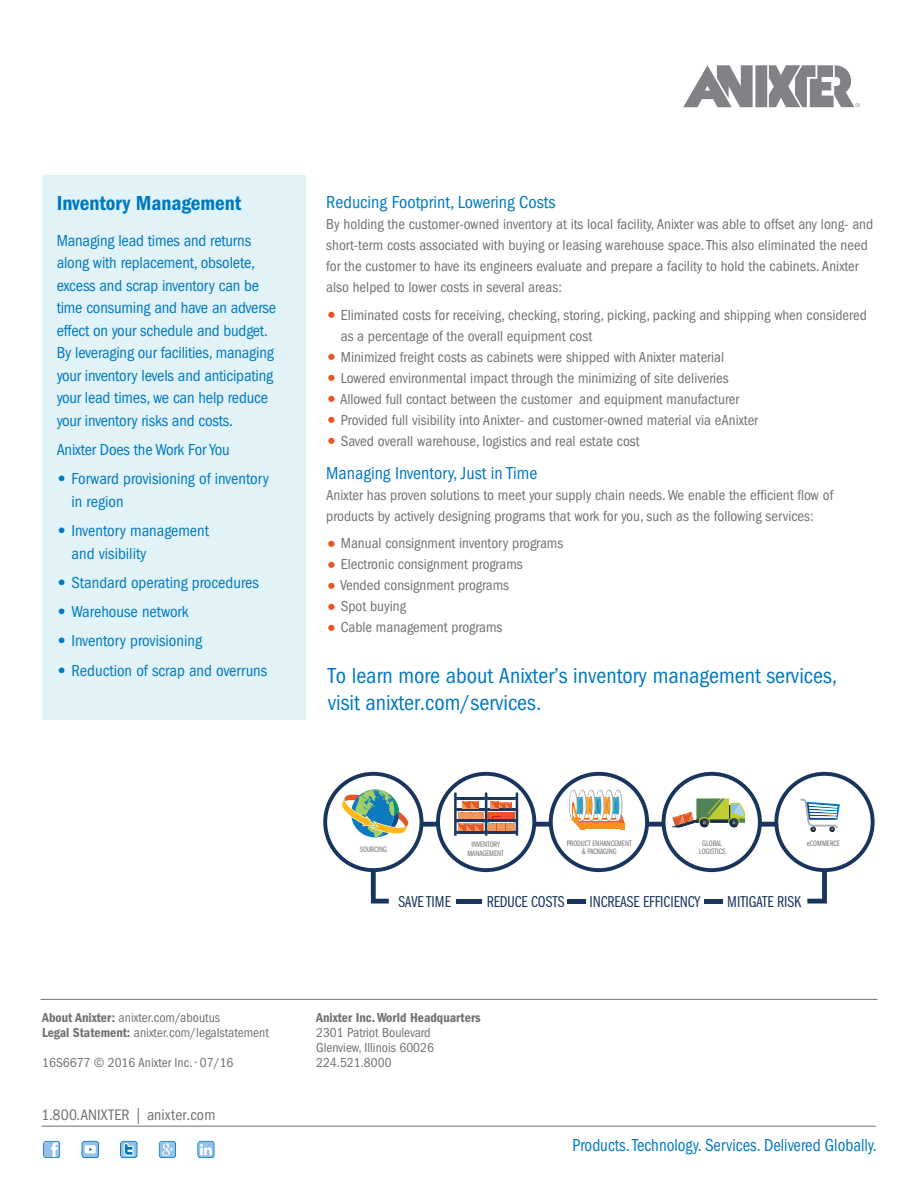
<style>
.page{position:relative;width:918px;height:1188px;background:#fff}
.page>*{position:absolute;margin:0;border:0;box-sizing:border-box;transform-origin:0 0}
.t1{font:condensed 22.5px/27px "ITC Franklin Gothic Std";color:#0079c1}
.t2{font:21px "ITC Franklin Gothic Std Dm Cd";color:#0079c1}
.t3{font:condensed 18px "ITC Franklin Gothic Std";color:#0079c1}
.t4{font:condensed 18px "ITC Franklin Gothic Std";color:#0079c1;scale:.93 1}
.t5{font:condensed 16.5px/22.5px "ITC Franklin Gothic Std";letter-spacing:-.01em;color:#0079c1}
.t6{font:16.35px "ITC Franklin Gothic Std Bk Cp";color:#18355e}
.t7{font:condensed 15.75px "ITC Franklin Gothic Std";letter-spacing:.01em;color:#717073}
.t8{font:condensed 15px/21px "ITC Franklin Gothic Std";color:#717073}
.t9{font:condensed 13.5px/15px "ITC Franklin Gothic Std";color:#717073}
.t10{font:13.5px "ITC Franklin Gothic Std Dm Cd";color:#717073}
.t11{font:8.25px/8.2px "ITC Franklin Gothic Std Bk Cp";color:#717073;text-align:center}
.s1{font-family:"ITC Franklin Gothic Std Hvy";font-stretch:normal;font-size:18px;color:#e75525}
.s2{font-family:"ITC Franklin Gothic Std Hvy";font-stretch:normal}
.s3{font-family:"ITC Franklin Gothic Std Dm Cd";font-stretch:normal}
</style>
<div class="page">
<hr style="left:40px;top:999px;width:838px;height:1px;background:#717073">
<hr style="left:41px;top:1126px;width:835px;height:1px;background:#717073">
<svg style="left:43px;top:1141px;width:17px;height:17px"></svg>
<svg style="left:120px;top:1141px;width:17px;height:17px"></svg>
<svg style="left:82px;top:1141px;width:17px;height:17px"></svg>
<svg style="left:159px;top:1141px;width:17px;height:17px"></svg>
<svg style="left:197px;top:1141px;width:18px;height:17px"></svg>
<div style="left:755px;top:65px;width:12px;height:42px;background:#808285"></div>
<svg style="left:683px;top:65px;width:70px;height:42px"></svg>
<svg style="left:769px;top:65px;width:91px;height:42px"></svg>
<div style="left:42px;top:176px;width:264px;height:544px;background:#e1f3f7"></div>
<svg style="left:323px;top:772px;width:100px;height:100px"></svg>
<svg style="left:774px;top:772px;width:101px;height:100px"></svg>
<svg style="left:662px;top:772px;width:100px;height:100px"></svg>
<svg style="left:549px;top:772px;width:100px;height:100px"></svg>
<svg style="left:436px;top:772px;width:100px;height:100px"></svg>
<div style="left:327px;top:776px;width:93px;height:92px;background:#fff;border-radius:50%"></div>
<div style="left:778px;top:776px;width:93px;height:92px;background:#fff;border-radius:50%"></div>
<div style="left:666px;top:776px;width:92px;height:92px;background:#fff;border-radius:50%"></div>
<div style="left:553px;top:776px;width:92px;height:92px;background:#fff;border-radius:50%"></div>
<div style="left:440px;top:776px;width:92px;height:92px;background:#fff;border-radius:50%"></div>
<svg style="left:340px;top:788px;width:500px;height:116px"></svg>
<p class="t3" style="left:326px;top:192px;width:231px">Reducing Footprint, Lowering Costs</p>
<p class="t8" style="left:326px;top:214px;width:549px">By holding the customer-owned inventory at its local facility, Anixter was able to offset any long- and short-term costs associated with buying or leasing warehouse space. This also eliminated the need for the customer to have its engineers evaluate and prepare a facility to hold the cabinets. Anixter also helped to lower costs in several areas:</p>
<p class="t8" style="left:341px;top:304px;width:528px;text-indent:-15px"><span class="s1">•</span> Eliminated costs for receiving, checking, storing, picking, packing and shipping when considered as a percentage of the overall equipment cost</p>
<p class="t8" style="left:326px;top:346px;width:399px"><span class="s1">•</span> Minimized freight costs as cabinets were shipped with Anixter material</p>
<p class="t8" style="left:326px;top:367px;width:404px"><span class="s1">•</span> Lowered environmental impact through the minimizing of site deliveries</p>
<p class="t8" style="left:326px;top:388px;width:415px"><span class="s1">•</span> Allowed full contact between the customer and equipment manufacturer</p>
<p class="t8" style="left:326px;top:409px;width:433px"><span class="s1">•</span> Provided full visibility into Anixter- and customer-owned material via eAnixter</p>
<p class="t8" style="left:326px;top:430px;width:315px"><span class="s1">•</span> Saved overall warehouse, logistics and real estate cost</p>
<p class="t3" style="left:326px;top:463px;width:213px">Managing Inventory, Just in Time</p>
<p class="t8" style="left:326px;top:484px;width:509px">Anixter has proven solutions to meet your supply chain needs. We enable the efficient flow of products by actively designing programs that work for you, such as the following services:</p>
<p class="t8" style="left:326px;top:533px;width:239px"><span class="s1">•</span> Manual consignment inventory programs</p>
<p class="t8" style="left:326px;top:554px;width:198px"><span class="s1">•</span> Electronic consignment programs</p>
<p class="t8" style="left:326px;top:575px;width:184px"><span class="s1">•</span> Vended consignment programs</p>
<p class="t8" style="left:326px;top:596px;width:81px"><span class="s1">•</span> Spot buying</p>
<p class="t8" style="left:326px;top:617px;width:178px"><span class="s1">•</span> Cable management programs</p>
<h2 class="t2" style="left:57px;top:191px;width:186px">Inventory Management</h2>
<p class="t5" style="left:57px;top:229px;width:221px">Managing lead times and returns along with replacement, obsolete, excess and scrap inventory can be time consuming and have an adverse effect on your schedule and budget.<br>By leveraging our facilities, managing your inventory levels and anticipating your lead times, we can help reduce your inventory risks and costs.</p>
<p class="t5" style="left:57px;top:439px;width:175px">Anixter Does the Work For You</p>
<p class="t5" style="left:72px;top:468px;width:199px;text-indent:-15px"><span class="s2">•</span> Forward provisioning of inventory in region</p>
<p class="t5" style="left:72px;top:520px;width:139px;text-indent:-15px"><span class="s2">•</span> Inventory management and visibility</p>
<p class="t5" style="left:57px;top:571px;width:204px"><span class="s2">•</span> Standard operating procedures</p>
<p class="t5" style="left:57px;top:601px;width:133px"><span class="s2">•</span> Warehouse network</p>
<p class="t5" style="left:57px;top:630px;width:147px"><span class="s2">•</span> Inventory provisioning</p>
<p class="t5" style="left:57px;top:659px;width:212px"><span class="s2">•</span> Reduction of scrap and overruns</p>
<h1 class="t1" style="left:328px;top:662px;width:511px">To learn more about Anixter’s inventory management services, visit anixter.com/services.</h1>
<p class="t9" style="left:42px;top:1010px;width:228px"><span class="s3">About Anixter:</span> anixter.com/aboutus<br><span class="s3">Legal Statement:</span> anixter.com/legalstatement</p>
<p class="t9" style="left:42px;top:1055px;width:193px">16S6677 © 2016 Anixter Inc. • 07/16</p>
<p class="t7" style="left:41px;top:1106px;width:175px">1.800.ANIXTER | anixter.com</p>
<p class="t11" style="left:360px;top:846px;width:29px">SOURCING</p>
<p class="t11" style="left:467px;top:841px;width:38px">INVENTORY<br>MANAGEMENT</p>
<p class="t11" style="left:567px;top:839px;width:67px">PRODUCT ENHANCEMENT &amp; PACKAGING</p>
<p class="t11" style="left:699px;top:839px;width:28px">GLOBAL<br>LOGISTICS</p>
<p class="t11" style="left:807px;top:839px;width:35px">eCOMMERCE</p>
<p class="t6" style="left:399px;top:892px;width:54px">SAVE TIME</p>
<p class="t6" style="left:487px;top:892px;width:79px">REDUCE COSTS</p>
<p class="t6" style="left:589px;top:892px;width:113px">INCREASE EFFICIENCY</p>
<p class="t6" style="left:727px;top:892px;width:75px">MITIGATE RISK</p>
<p class="t10" style="left:316px;top:1010px;width:166px">Anixter Inc. World Headquarters</p>
<p class="t9" style="left:316px;top:1025px;width:119px">2301 Patriot Boulevard<br>Glenview, Illinois 60026<br>224.521.8000</p>
<p class="t4" style="left:572px;top:1134px;width:329px">Products. Technology. Services. Delivered Globally.</p>
</div>
